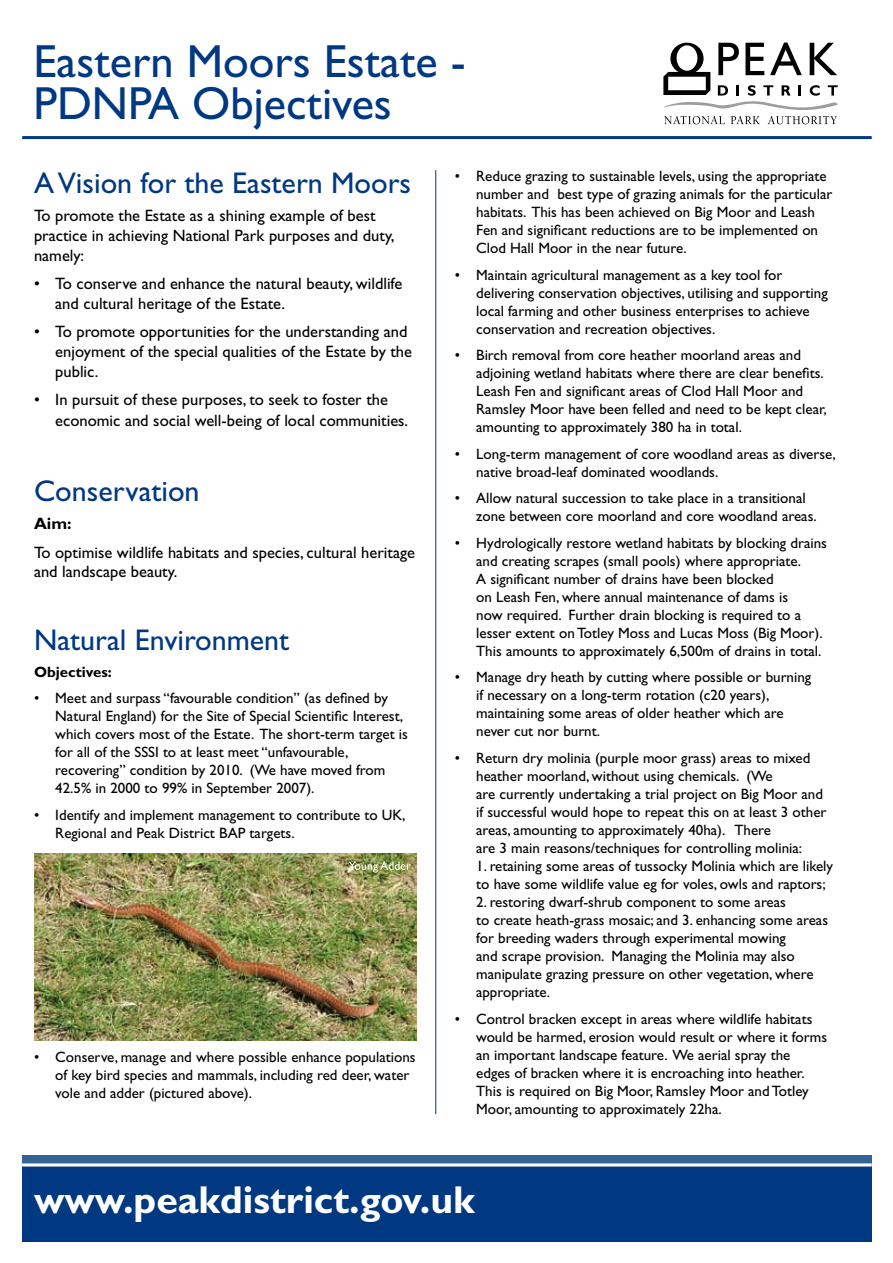
<style>
.page{position:relative;width:893px;height:1263px;background:#fff}
.page>*{position:absolute;margin:0;border:0;box-sizing:border-box;transform-origin:0 0}
.t1{font:46.5px/42px "Gill Sans";color:#003882}
.t2{font:700 39px "Gill Sans";color:#fff}
.t3{font:30px "Gill Sans";color:#003882}
.t4{font:16.5px/19.8px "Gill Sans";color:#000}
.t5{font:700 16.5px "Gill Sans";color:#000}
.t6{font:15px/18px "Gill Sans";color:#000}
.t7{font:700 15px "Gill Sans";color:#000}
</style>
<div class="page">
<svg style="left:663px;top:43px;width:175px;height:81px"></svg>
<div style="left:22px;top:1156px;width:850px;height:21px;background:#316495"></div>
<div style="left:22px;top:1165px;width:850px;height:77px;background:#003882"></div>
<hr style="left:22px;top:1164px;width:850px;height:2px;background:#fff">
<hr style="left:435px;top:170px;width:1px;height:944px;background:#003882">
<img style="left:34px;top:853px;width:383px;height:187px">
<hr style="left:22px;top:137px;width:850px;height:2px;background:#003882">
<svg style="left:349px;top:861px;width:62px;height:11px"></svg>
<h1 class="t1" style="left:33px;top:41px;width:434px">Eastern Moors Estate -<br>PDNPA Objectives</h1>
<h3 class="t3" style="left:34px;top:165px;width:379px">A Vision for the Eastern Moors</h3>
<p class="t4" style="left:34px;top:206px;width:362px">To promote the Estate as a shining example of best practice in achieving National Park purposes and duty, namely:</p>
<p class="t4" style="left:55px;top:273px;width:349px;text-indent:-21px">• To conserve and enhance the natural beauty, wildlife and cultural heritage of the Estate.</p>
<p class="t4" style="left:55px;top:322px;width:358px;text-indent:-21px">• To promote opportunities for the understanding and enjoyment of the special qualities of the Estate by the public.</p>
<p class="t4" style="left:55px;top:389px;width:354px;line-height:21.6px;text-indent:-21px">• In pursuit of these purposes, to seek to foster the economic and social well-being of local communities.</p>
<h3 class="t3" style="left:34px;top:474px;width:167px">Conservation</h3>
<p class="t5" style="left:34px;top:514px;width:39px">Aim:</p>
<p class="t4" style="left:34px;top:542px;width:383px">To optimise wildlife habitats and species, cultural heritage and landscape beauty.</p>
<h3 class="t3" style="left:34px;top:623px;width:257px">Natural Environment</h3>
<p class="t7" style="left:34px;top:663px;width:79px">Objectives:</p>
<p class="t6" style="left:55px;top:689px;width:354px;text-indent:-21px">• Meet and surpass “favourable condition” (as defined by Natural England) for the Site of Special Scientific Interest, which covers most of the Estate. The short-term target is for all of the SSSI to at least meet “unfavourable, recovering” condition by 2010. (We have moved from 42.5% in 2000 to 99% in September 2007).</p>
<p class="t6" style="left:55px;top:806px;width:352px;text-indent:-21px">• Identify and implement management to contribute to UK,<br>Regional and Peak District BAP targets.</p>
<p class="t6" style="left:55px;top:1048px;width:362px;text-indent:-21px">• Conserve, manage and where possible enhance populations of key bird species and mammals, including red deer, water vole and adder (pictured above).</p>
<p class="t6" style="left:476px;top:167px;width:358px;text-indent:-21px">• Reduce grazing to sustainable levels, using the appropriate number and best type of grazing animals for the particular habitats. This has been achieved on Big Moor and Leash Fen and significant reductions are to be implemented on Clod Hall Moor in the near future.</p>
<p class="t6" style="left:476px;top:266px;width:353px;text-indent:-21px">• Maintain agricultural management as a key tool for delivering conservation objectives, utilising and supporting local farming and other business enterprises to achieve conservation and recreation objectives.</p>
<p class="t6" style="left:476px;top:346px;width:352px;text-indent:-21px">• Birch removal from core heather moorland areas and adjoining wetland habitats where there are clear benefits.<br>Leash Fen and significant areas of Clod Hall Moor and Ramsley Moor have been felled and need to be kept clear, amounting to approximately 380 ha in total.</p>
<p class="t6" style="left:476px;top:445px;width:361px;text-indent:-21px">• Long-term management of core woodland areas as diverse, native broad-leaf dominated woodlands.</p>
<p class="t6" style="left:476px;top:489px;width:342px;text-indent:-21px">• Allow natural succession to take place in a transitional zone between core moorland and core woodland areas.</p>
<p class="t6" style="left:476px;top:534px;width:352px;text-indent:-21px">• Hydrologically restore wetland habitats by blocking drains and creating scrapes (small pools) where appropriate.<br>A significant number of drains have been blocked<br>on Leash Fen, where annual maintenance of dams is<br>now required. Further drain blocking is required to a lesser extent on Totley Moss and Lucas Moss (Big Moor).<br>This amounts to approximately 6,500m of drains in total.</p>
<p class="t6" style="left:476px;top:668px;width:337px;text-indent:-21px">• Manage dry heath by cutting where possible or burning if necessary on a long-term rotation (c20 years), maintaining some areas of older heather which are never cut nor burnt.</p>
<p class="t6" style="left:476px;top:749px;width:352px;text-indent:-21px">• Return dry molinia (purple moor grass) areas to mixed heather moorland, without using chemicals. (We<br>are currently undertaking a trial project on Big Moor and if successful would hope to repeat this on at least 3 other areas, amounting to approximately 40ha). There<br>are 3 main reasons/techniques for controlling molinia:</p>
<p class="t6" style="left:476px;top:857px;width:358px">1. retaining some areas of tussocky Molinia which are likely to have some wildlife value eg for voles, owls and raptors;</p>
<p class="t6" style="left:476px;top:893px;width:353px">2. restoring dwarf-shrub component to some areas<br>to create heath-grass mosaic; and 3. enhancing some areas for breeding waders through experimental mowing<br>and scrape provision. Managing the Molinia may also manipulate grazing pressure on other vegetation, where appropriate.</p>
<p class="t6" style="left:476px;top:1009px;width:352px;text-indent:-21px">• Control bracken except in areas where wildlife habitats would be harmed, erosion would result or where it forms an important landscape feature. We aerial spray the edges of bracken where it is encroaching into heather.<br>This is required on Big Moor, Ramsley Moor and Totley Moor, amounting to approximately 22ha.</p>
<h2 class="t2" style="left:34px;top:1177px;width:442px">www.peakdistrict.gov.uk</h2>
</div>
